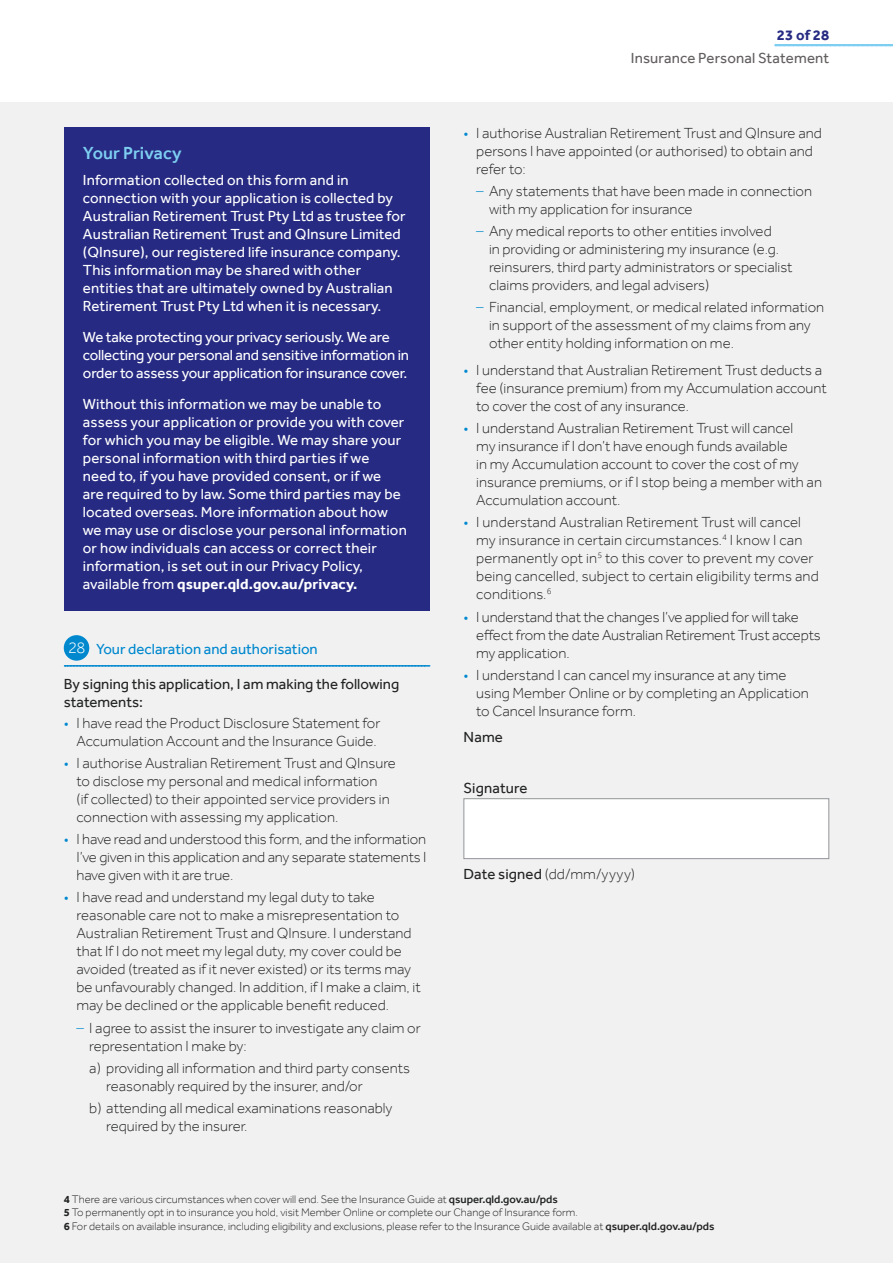
<style>
.page{position:relative;width:893px;height:1263px;background:#fff}
.page>*{position:absolute;margin:0;border:0;box-sizing:border-box;transform-origin:0 0}
.FB1__names_and_fields{font:500 18px "Effra";color:#7dcef1}
.FHN__form_heading_-_numbered_circle{font:300 16.5px "Effra";color:#fff}
.FB1__names_and_fields-2{font:300 15px/18px "Effra";color:#212222}
.IG__inline_graphic{font:15px/18px "Effra";letter-spacing:.01em;color:#fff}
.IG__inline_graphic-2{font:15px/18px "Effra";letter-spacing:-.01em;color:#fff}
.B1__body_1{font:15px/18px "Effra";color:#212222}
.FH1__heading_1__line{font:15px "Effra";color:#0088ce}
.t1{font:15px "Effra";letter-spacing:.01em;color:#625e5e}
.FB1__names_and_fields-3{font:15px "Effra";letter-spacing:.01em;color:#212222}
.t2{font:700 15px "Effra";color:#262a82}
.DIS__disclaimer{font:300 11.25px/13.5px "Effra";color:#212222}
.s1{font-weight:700}
.s2{color:#0088ce}
.s3{font-weight:400}
.s4{font-weight:500}
</style>
<div class="page">
<svg style="left:775px;top:44px;width:118px;height:2px"></svg>
<div style="left:0;top:102px;width:893px;height:1161px;background:#f1f1f2"></div>
<svg style="left:65px;top:665px;width:365px;height:2px"></svg>
<div style="left:64px;top:128px;width:365px;height:483px;background:#262a82"></div>
<div style="left:463px;top:798px;width:366px;height:61px;background:#fff;border:1px solid #939598"></div>
<div style="left:64px;top:635px;width:25px;height:26px;background:#0088ce;border-radius:50%"></div>
<p class="FB1__names_and_fields" style="left:83px;top:142px;width:100px">Your Privacy</p>
<p class="IG__inline_graphic" style="left:83px;top:171px;width:324px">Information collected on this form and in connection with your application is collected by Australian Retirement Trust Pty Ltd as trustee for Australian Retirement Trust and QInsure Limited (QInsure), our registered life insurance company.<br>This information may be shared with other entities that are ultimately owned by Australian Retirement Trust Pty Ltd when it is necessary.</p>
<p class="IG__inline_graphic-2" style="left:83px;top:328px;width:328px">We take protecting your privacy seriously. We are collecting your personal and sensitive information in order to assess your application for insurance cover.</p>
<p class="IG__inline_graphic" style="left:83px;top:395px;width:325px">Without this information we may be unable to assess your application or provide you with cover for which you may be eligible. We may share your personal information with third parties if we<br>need to, if you have provided consent, or if we<br>are required to by law. Some third parties may be located overseas. More information about how we may use or disclose your personal information or how individuals can access or correct their information, is set out in our Privacy Policy, available from <span class="s1">qsuper.qld.gov.au/privacy.</span></p>
<p class="FHN__form_heading_-_numbered_circle" style="left:68px;top:637px;width:19px">28</p>
<p class="FH1__heading_1__line" style="left:96px;top:640px;width:223px">Your declaration and authorisation</p>
<p class="B1__body_1" style="left:64px;top:675px;width:337px">By signing this application, I am making the following statements:</p>
<p class="FB1__names_and_fields-2" style="left:64px;top:713px;width:318px;text-align:right"><span class="s2">•</span> I have read the Product Disclosure Statement for<br>Accumulation Account and the Insurance Guide.</p>
<p class="FB1__names_and_fields-2" style="left:77px;top:754px;width:321px;text-indent:-13px"><span class="s2">•</span> I authorise Australian Retirement Trust and QInsure to disclose my personal and medical information<br>(if collected) to their appointed service providers in connection with assessing my application.</p>
<p class="FB1__names_and_fields-2" style="left:77px;top:830px;width:351px;text-align:justify;text-indent:-13px"><span class="s2">•</span> I have read and understood this form, and the information I’ve given in this application and any separate statements I have given with it are true.</p>
<p class="FB1__names_and_fields-2" style="left:77px;top:888px;width:346px;text-indent:-13px"><span class="s2">•</span> I have read and understand my legal duty to take reasonable care not to make a misrepresentation to Australian Retirement Trust and QInsure. I understand that If I do not meet my legal duty, my cover could be avoided (treated as if it never existed) or its terms may be unfavourably changed. In addition, if I make a claim, it may be declined or the applicable benefit reduced.</p>
<p class="FB1__names_and_fields-2" style="left:89px;top:1018px;width:333px;text-indent:-13px"><span class="s2">‒</span> I agree to assist the insurer to investigate any claim or representation I make by:</p>
<p class="FB1__names_and_fields-2" style="left:106px;top:1059px;width:305px;text-indent:-17px">a) providing all information and third party consents reasonably required by the insurer, and/or</p>
<p class="FB1__names_and_fields-2" style="left:106px;top:1099px;width:288px;text-indent:-17px">b) attending all medical examinations reasonably required by the insurer.</p>
<p class="t2" style="left:777px;top:26px;width:54px">23 of 28</p>
<p class="t1" style="left:631px;top:49px;width:200px">Insurance Personal Statement</p>
<p class="FB1__names_and_fields-2" style="left:476px;top:123px;width:347px;text-indent:-13px"><span class="s2">•</span> I authorise Australian Retirement Trust and QInsure and persons I have appointed (or authorised) to obtain and refer to:</p>
<p class="FB1__names_and_fields-2" style="left:489px;top:182px;width:325px;text-indent:-13px"><span class="s2">‒</span> Any statements that have been made in connection with my application for insurance</p>
<p class="FB1__names_and_fields-2" style="left:489px;top:222px;width:305px;text-indent:-13px"><span class="s2">‒</span> Any medical reports to other entities involved<br>in providing or administering my insurance (e.g. reinsurers, third party administrators or specialist claims providers, and legal advisers)</p>
<p class="FB1__names_and_fields-2" style="left:489px;top:298px;width:337px;text-indent:-13px"><span class="s2">‒</span> Financial, employment, or medical related information in support of the assessment of my claims from any other entity holding information on me.</p>
<p class="FB1__names_and_fields-2" style="left:476px;top:361px;width:352px;text-indent:-13px"><span class="s2">•</span> I understand that Australian Retirement Trust deducts a fee (insurance premium) from my Accumulation account to cover the cost of any insurance.</p>
<p class="FB1__names_and_fields-2" style="left:476px;top:419px;width:347px;text-indent:-13px"><span class="s2">•</span> I understand Australian Retirement Trust will cancel<br>my insurance if I don’t have enough funds available<br>in my Accumulation account to cover the cost of my insurance premiums, or if I stop being a member with an Accumulation account.</p>
<p class="FB1__names_and_fields-2" style="left:476px;top:513px;width:344px;text-indent:-13px"><span class="s2">•</span> I understand Australian Retirement Trust will cancel my insurance in certain circumstances.<sup>4</sup> I know I can permanently opt in<sup>5</sup> to this cover to prevent my cover being cancelled, subject to certain eligibility terms and conditions.<sup>6</sup></p>
<p class="FB1__names_and_fields-2" style="left:476px;top:607px;width:346px;text-indent:-13px"><span class="s2">•</span> I understand that the changes I’ve applied for will take effect from the date Australian Retirement Trust accepts my application.</p>
<p class="FB1__names_and_fields-2" style="left:476px;top:666px;width:334px;text-indent:-13px"><span class="s2">•</span> I understand I can cancel my insurance at any time using Member Online or by completing an Application to Cancel Insurance form.</p>
<p class="FB1__names_and_fields-3" style="left:463px;top:728px;width:41px">Name</p>
<p class="FB1__names_and_fields-3" style="left:463px;top:779px;width:66px">Signature</p>
<p class="FB1__names_and_fields-2" style="left:463px;top:865px;width:173px"><span class="s3">Date signed</span> (dd/mm/yyyy)</p>
<p class="DIS__disclaimer" style="left:64px;top:1192px;width:652px"><span class="s1">4</span> There are various circumstances when cover will end. See the Insurance Guide at <span class="s4">qsuper.qld.gov.au/pds<br></span><span class="s1">5</span> To permanently opt in to insurance you hold, visit Member Online or complete our Change of Insurance form.<br><span class="s1">6</span> For details on available insurance, including eligibility and exclusions, please refer to the Insurance Guide available at <span class="s4">qsuper.qld.gov.au/pds</span></p>
</div>
